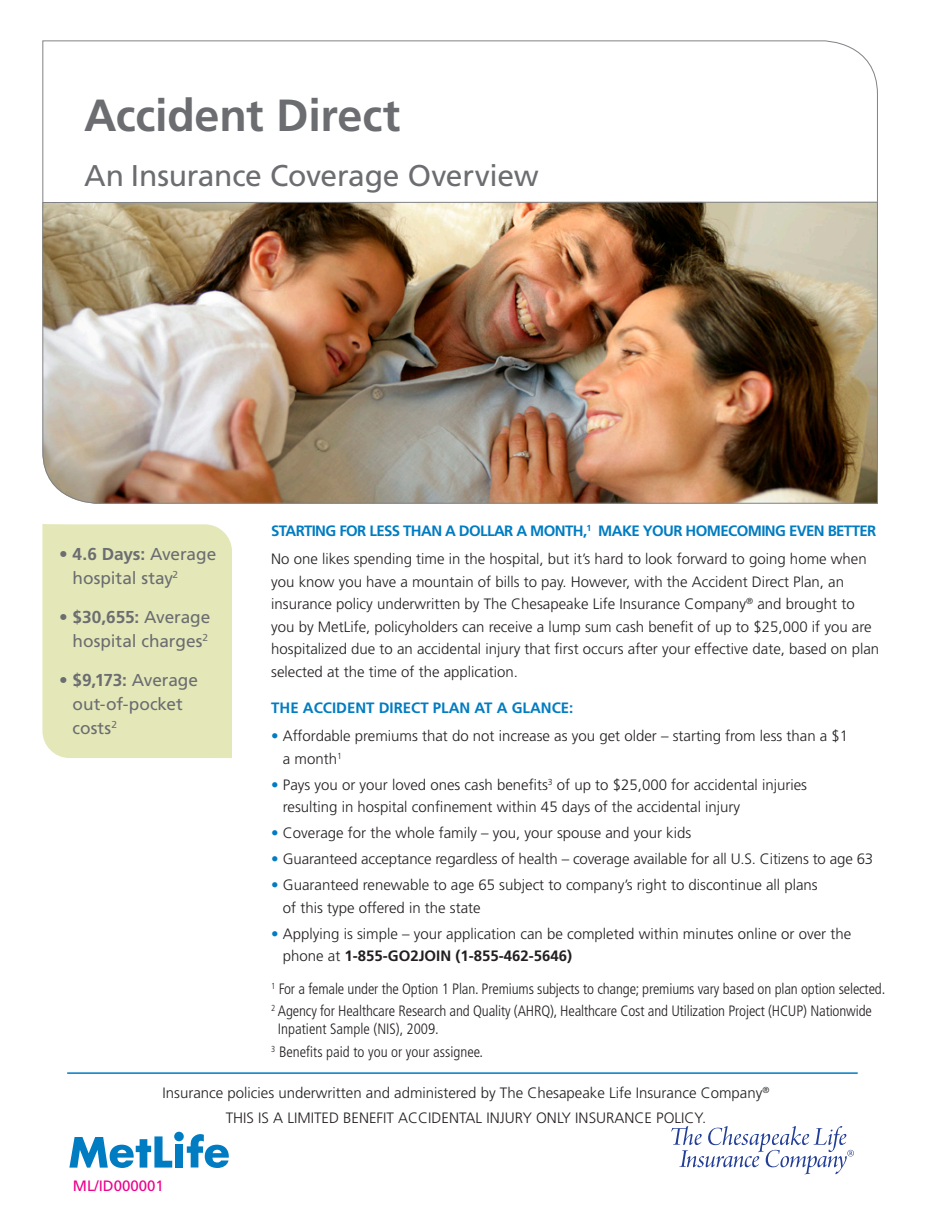
<style>
.page{position:relative;width:945px;height:1215px;background:#fff}
.page>*{position:absolute;margin:0;border:0;box-sizing:border-box;transform-origin:0 0}
.t1{font:700 45px "Frutiger LT Std";letter-spacing:-.005em;color:#6c6d70}
.t2{font:30px "Frutiger LT Std";letter-spacing:-.01em;color:#6c6d70}
.t3{font:17.25px/24px "Frutiger LT Std";letter-spacing:-.005em;color:#6c6d70}
.t4{font:300 15px/22.5px "Frutiger LT Std";color:#231f20}
.t5{font:300 condensed 15px/18px "Frutiger LT Std";letter-spacing:-.01em;color:#231f20}
.t6{font:700 15px "Frutiger LT Std";letter-spacing:-.04em;color:#007cc2}
.t7{font:700 15px "Frutiger LT Std";color:#007cc2}
.t8{font:15px "Frutiger LT Std";color:#ed028c}
.s1{font-weight:700}
.s2{color:#007cc2}
</style>
<div class="page">
<div style="left:42px;top:524px;width:190px;height:234px;background:#e4e8b9"></div>
<svg style="left:42px;top:40px;width:836px;height:161px"></svg>
<img style="left:42px;top:201px;width:836px;height:303px">
<div style="left:175px;top:1144px;width:8px;height:24px;background:#007cc2"></div>
<svg style="left:187px;top:1134px;width:42px;height:34px"></svg>
<div style="left:174px;top:1132px;width:10px;height:9px;background:#007cc2;border-radius:50%"></div>
<svg style="left:69px;top:1136px;width:103px;height:32px"></svg>
<hr style="left:67px;top:1072px;width:791px;height:2px;background:#007cc2">
<svg style="left:671px;top:1126px;width:183px;height:48px"></svg>
<p class="t1" style="left:84px;top:89px;width:318px">Accident Direct</p>
<p class="t2" style="left:84px;top:158px;width:456px">An Insurance Coverage Overview</p>
<p class="t3" style="left:73px;top:542px;width:145px;text-indent:-13px">• <span class="s1">4.6 Days:</span> Average hospital stay<sup>2</sup></p>
<p class="t3" style="left:59px;top:605px;width:153px;text-align:right">• <span class="s1">$30,655:</span> Average hospital charges<sup>2</sup></p>
<p class="t3" style="left:73px;top:668px;width:127px;text-indent:-13px">• <span class="s1">$9,173:</span> Average out-of-pocket costs<sup>2</sup></p>
<p class="t6" style="left:271px;top:522px;width:607px">STARTING FOR LESS THAN A DOLLAR A MONTH,<sup>1</sup> MAKE YOUR HOMECOMING EVEN BETTER</p>
<p class="t4" style="left:271px;top:548px;width:610px">No one likes spending time in the hospital, but it’s hard to look forward to going home when you know you have a mountain of bills to pay. However, with the Accident Direct Plan, an insurance policy underwritten by The Chesapeake Life Insurance Company<sup>®</sup> and brought to you by MetLife, policyholders can receive a lump sum cash benefit of up to $25,000 if you are hospitalized due to an accidental injury that first occurs after your effective date, based on plan selected at the time of the application.</p>
<p class="t7" style="left:271px;top:699px;width:304px">THE ACCIDENT DIRECT PLAN AT A GLANCE:</p>
<p class="t4" style="left:283px;top:725px;width:567px;text-indent:-12px"><span class="s2">•</span> Affordable premiums that do not increase as you get older – starting from less than a $1 a month<sup>1</sup></p>
<p class="t4" style="left:283px;top:774px;width:526px;text-indent:-12px"><span class="s2">•</span> Pays you or your loved ones cash benefits<sup>3</sup> of up to $25,000 for accidental injuries resulting in hospital confinement within 45 days of the accidental injury</p>
<p class="t4" style="left:271px;top:822px;width:422px"><span class="s2">•</span> Coverage for the whole family – you, your spouse and your kids</p>
<p class="t4" style="left:271px;top:848px;width:604px"><span class="s2">•</span> Guaranteed acceptance regardless of health – coverage available for all U.S. Citizens to age 63</p>
<p class="t4" style="left:283px;top:874px;width:536px;text-indent:-12px"><span class="s2">•</span> Guaranteed renewable to age 65 subject to company’s right to discontinue all plans of this type offered in the state</p>
<p class="t4" style="left:283px;top:923px;width:570px;text-indent:-12px"><span class="s2">•</span> Applying is simple – your application can be completed within minutes online or over the phone at <span class="s1">1-855-GO2JOIN (1-855-462-5646)</span></p>
<p class="t5" style="left:271px;top:980px;width:616px"><sup>1</sup> For a female under the Option 1 Plan. Premiums subjects to change; premiums vary based on plan option selected.</p>
<p class="t5" style="left:278px;top:1002px;width:595px;text-indent:-7px"><sup>2</sup> Agency for Healthcare Research and Quality (AHRQ), Healthcare Cost and Utilization Project (HCUP) Nationwide<br>Inpatient Sample (NIS), 2009.</p>
<p class="t5" style="left:271px;top:1043px;width:213px"><sup>3</sup> Benefits paid to you or your assignee.</p>
<p class="t4" style="left:163px;top:1082px;width:608px">Insurance policies underwritten and administered by The Chesapeake Life Insurance Company<sup>®</sup></p>
<p class="t4" style="left:226px;top:1107px;width:482px">THIS IS A LIMITED BENEFIT ACCIDENTAL INJURY ONLY INSURANCE POLICY.</p>
<p class="t8" style="left:73px;top:1177px;width:92px">ML/ID000001</p>
</div>
